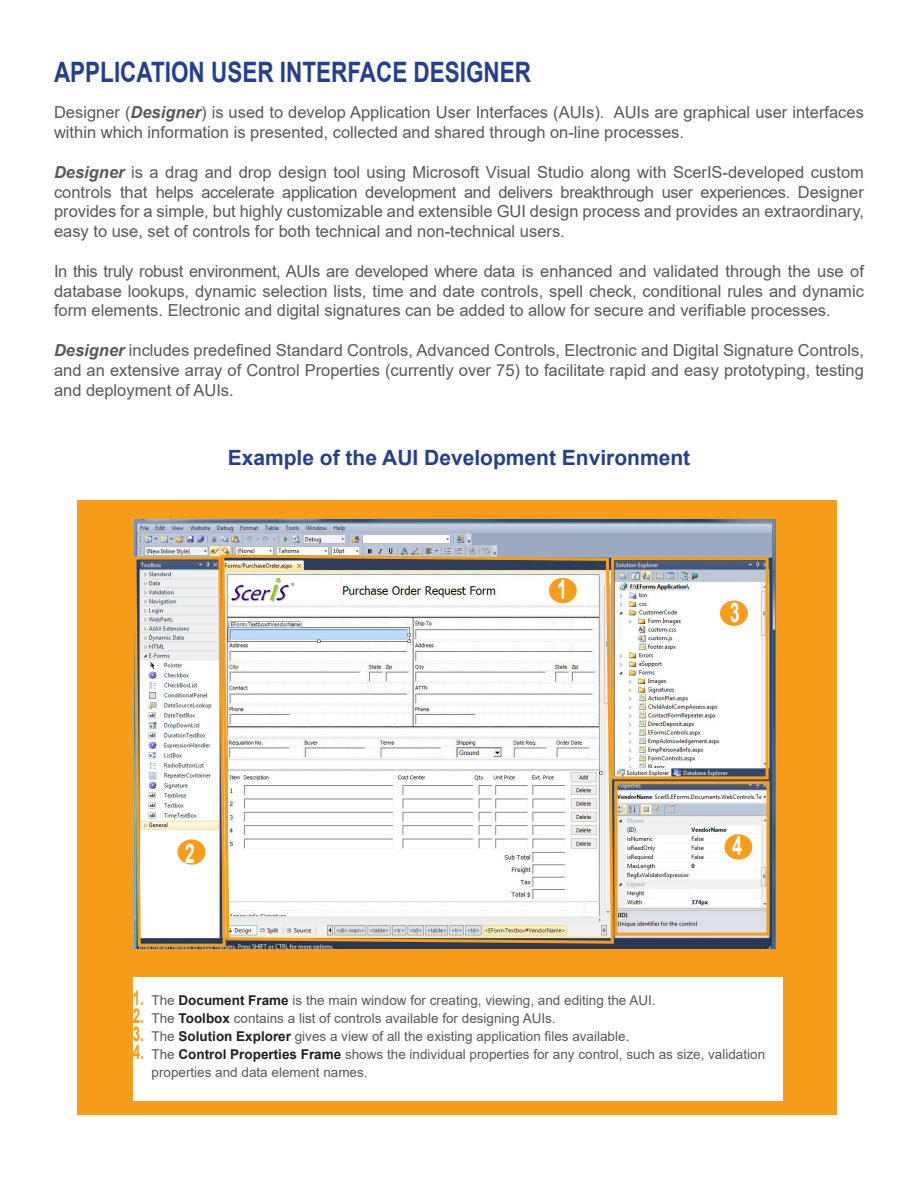
<style>
.page{position:relative;width:918px;height:1188px;background:#fff}
.page>*{position:absolute;margin:0;border:0;box-sizing:border-box;transform-origin:0 0}
.t1{font:700 28.2px "Arial";color:#253f8e;scale:.8 1}
.t2{font:700 27px "Arial";color:#fff;scale:.67 1}
.t3{font:700 21px "Arial";color:#253f8e}
.t4{font:16.5px/19.8px "Arial";color:#57585a;text-align:justify}
.t5{font:13.5px/18px "Arial";color:#57585a}
.s1{font-weight:700;font-style:italic}
.s2{font-weight:700;font-size:20.25px;color:#f89c1c}
.s3{font-weight:700;color:#231f20}
</style>
<div class="page">
<div style="left:77px;top:500px;width:760px;height:615px;background:#f89c1c"></div>
<img style="left:135px;top:519px;width:641px;height:430px">
<div style="left:720px;top:601px;width:28px;height:25px;background:#f89c1c;border-radius:50%"></div>
<div style="left:724px;top:834px;width:28px;height:26px;background:#f89c1c;border-radius:50%"></div>
<svg style="left:135px;top:555px;width:92px;height:393px;background:#e4e0d9"></svg>
<svg style="left:220px;top:553px;width:395px;height:392px;background:#e9e7e2"></svg>
<div style="left:611px;top:557px;width:158px;height:222px;border:3px solid #f89c1c"></div>
<div style="left:614px;top:781px;width:156px;height:155px;border:3px solid #f89c1c"></div>
<div style="left:133px;top:978px;width:650px;height:123px;background:#fff"></div>
<p class="t1" style="left:54px;top:53px;width:598px">APPLICATION USER INTERFACE DESIGNER</p>
<p class="t4" style="left:54px;top:103px;width:811px">Designer (<span class="s1">Designer</span>) is used to develop Application User Interfaces (AUIs). AUIs are graphical user interfaces within which information is presented, collected and shared through on-line processes.</p>
<p class="t4" style="left:54px;top:162px;width:811px"><span class="s1">Designer</span> is a drag and drop design tool using Microsoft Visual Studio along with ScerIS-developed custom controls that helps accelerate application development and delivers breakthrough user experiences. Designer provides for a simple, but highly customizable and extensible GUI design process and provides an extraordinary, easy to use, set of controls for both technical and non-technical users.</p>
<p class="t4" style="left:54px;top:261px;width:811px">In this truly robust environment, AUIs are developed where data is enhanced and validated through the use of database lookups, dynamic selection lists, time and date controls, spell check, conditional rules and dynamic form elements. Electronic and digital signatures can be added to allow for secure and verifiable processes.</p>
<p class="t4" style="left:54px;top:340px;width:811px"><span class="s1">Designer</span> includes predefined Standard Controls, Advanced Controls, Electronic and Digital Signature Controls, and an extensive array of Control Properties (currently over 75) to facilitate rapid and easy prototyping, testing and deployment of AUIs.</p>
<p class="t3" style="left:228px;top:443px;width:464px">Example of the AUI Development Environment</p>
<p class="t2" style="left:185px;top:835px;width:16px">2</p>
<p class="t2" style="left:557px;top:571px;width:16px">1</p>
<p class="t2" style="left:730px;top:593px;width:16px">3</p>
<p class="t2" style="left:732px;top:826px;width:16px">4</p>
<p class="t5" style="left:133px;top:992px;width:524px"><span class="s2">1.</span> The <span class="s3">Document Frame</span> is the main window for creating, viewing, and editing the AUI.</p>
<p class="t5" style="left:133px;top:1010px;width:424px"><span class="s2">2.</span> The <span class="s3">Toolbox</span> contains a list of controls available for designing AUIs.</p>
<p class="t5" style="left:133px;top:1028px;width:498px"><span class="s2">3.</span> The <span class="s3">Solution Explorer</span> gives a view of all the existing application files available.</p>
<p class="t5" style="left:152px;top:1046px;width:615px;text-indent:-19px"><span class="s2">4.</span> The <span class="s3">Control Properties Frame</span> shows the individual properties for any control, such as size, validation properties and data element names.</p>
</div>
